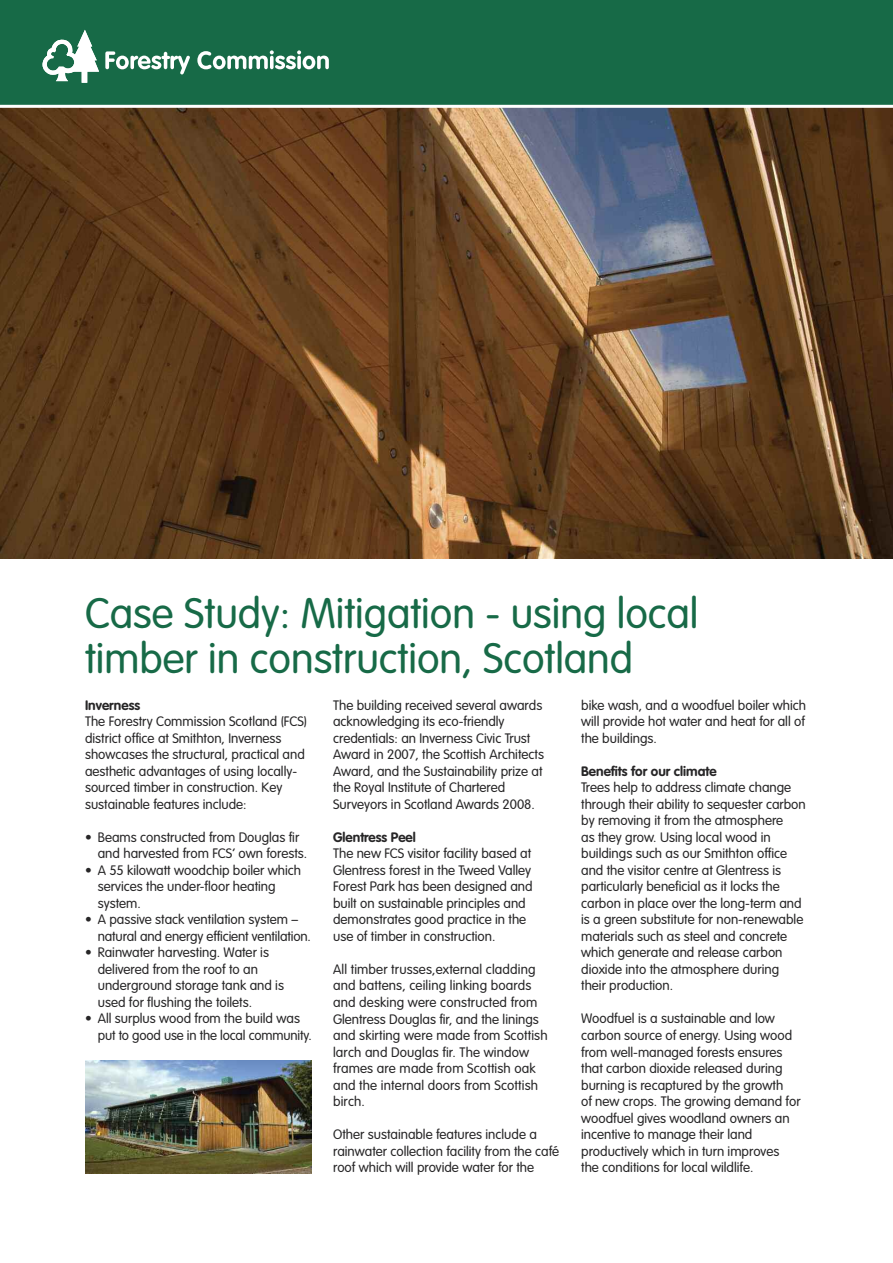
<style>
.page{position:relative;width:893px;height:1263px;background:#fff}
.page>*{position:absolute;margin:0;border:0;box-sizing:border-box;transform-origin:0 0}
.t1{font:300 42px/45px "VAG Rounded";color:#176a47}
.t2{font:300 13.5px/16.5px "VAG Rounded";color:#272627}
.t3{font:700 13.5px "VAG Rounded";color:#272627}
</style>
<div class="page">
<img style="left:0;top:108px;width:893px;height:451px">
<div style="left:0;top:0;width:893px;height:106px;background:#176a47"></div>
<svg style="left:105px;top:51px;width:85px;height:23px"></svg>
<svg style="left:197px;top:50px;width:132px;height:19px"></svg>
<svg style="left:43px;top:30px;width:56px;height:53px"></svg>
<hr style="left:0;top:105px;width:893px;height:3px;background:#fff">
<img style="left:85px;top:1060px;width:226px;height:113px">
<h1 class="t1" style="left:85px;top:594px;width:615px">Case Study: Mitigation - using local timber in construction, Scotland</h1>
<p class="t3" style="left:85px;top:699px;width:57px">Inverness</p>
<p class="t2" style="left:85px;top:714px;width:224px">The Forestry Commission Scotland (FCS) district office at Smithton, Inverness showcases the structural, practical and aesthetic advantages of using locally&shy;sourced timber in construction. Key sustainable features include:</p>
<p class="t2" style="left:98px;top:830px;width:211px;text-indent:-13px">• Beams constructed from Douglas fir and harvested from FCS’ own forests.</p>
<p class="t2" style="left:98px;top:863px;width:205px;text-indent:-13px">• A 55 kilowatt woodchip boiler which services the under-floor heating system.</p>
<p class="t2" style="left:98px;top:912px;width:215px;text-indent:-13px">• A passive stack ventilation system – natural and energy efficient ventilation.</p>
<p class="t2" style="left:98px;top:945px;width:188px;text-indent:-13px">• Rainwater harvesting. Water is delivered from the roof to an underground storage tank and is used for flushing the toilets.</p>
<p class="t2" style="left:98px;top:1011px;width:215px;text-indent:-13px">• All surplus wood from the build was put to good use in the local community.</p>
<p class="t2" style="left:333px;top:698px;width:212px">The building received several awards acknowledging its eco-friendly credentials: an Inverness Civic Trust Award in 2007, the Scottish Architects Award, and the Sustainability prize at the Royal Institute of Chartered Surveyors in Scotland Awards 2008.</p>
<p class="t3" style="left:333px;top:831px;width:84px">Glentress Peel</p>
<p class="t2" style="left:333px;top:846px;width:201px">The new FCS visitor facility based at Glentress forest in the Tweed Valley Forest Park has been designed and built on sustainable principles and demonstrates good practice in the use of timber in construction.</p>
<p class="t2" style="left:333px;top:962px;width:216px">All timber trusses,external cladding and battens, ceiling linking boards and desking were constructed from<br>Glentress Douglas fir, and the linings and skirting were made from Scottish larch and Douglas fir. The window frames are made from Scottish oak and the internal doors from Scottish birch.</p>
<p class="t2" style="left:333px;top:1127px;width:228px">Other sustainable features include a rainwater collection facility from the café roof which will provide water for the</p>
<p class="t2" style="left:581px;top:698px;width:226px;text-align:justify">bike wash, and a woodfuel boiler which will provide hot water and heat for all of the buildings.</p>
<p class="t3" style="left:581px;top:765px;width:137px">Benefits for our climate</p>
<p class="t2" style="left:581px;top:780px;width:226px">Trees help to address climate change through their ability to sequester carbon by removing it from the atmosphere<br>as they grow. Using local wood in buildings such as our Smithton office and the visitor centre at Glentress is particularly beneficial as it locks the carbon in place over the long-term and is a green substitute for non-renewable materials such as steel and concrete which generate and release carbon dioxide into the atmosphere during their production.</p>
<p class="t2" style="left:581px;top:1011px;width:221px">Woodfuel is a sustainable and low carbon source of energy. Using wood from well-managed forests ensures that carbon dioxide released during burning is recaptured by the growth<br>of new crops. The growing demand for woodfuel gives woodland owners an incentive to manage their land productively which in turn improves<br>the conditions for local wildlife.</p>
</div>
